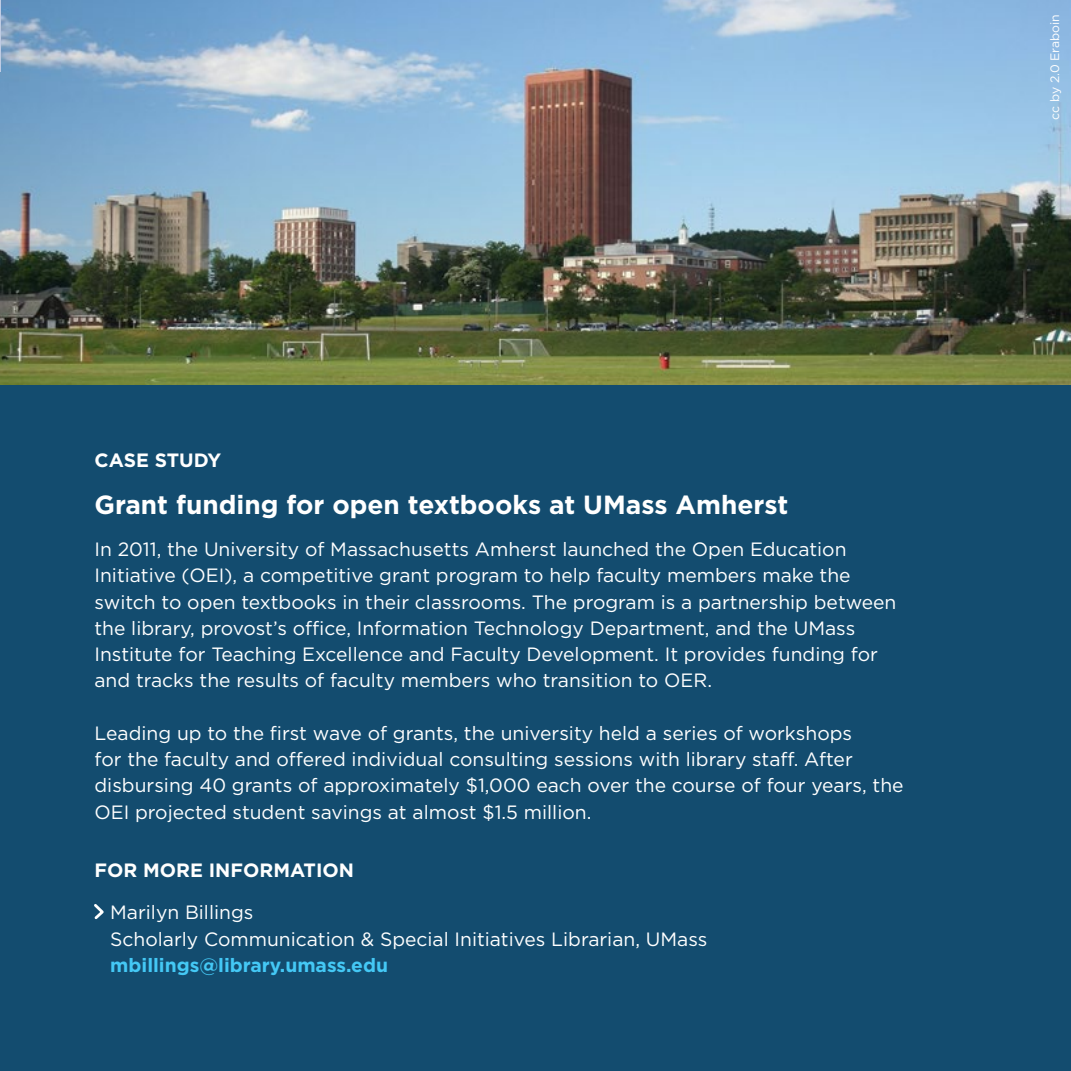
<style>
.page{position:relative;width:1071px;height:1071px;background:#fff}
.page>*{position:absolute;margin:0;border:0;box-sizing:border-box;transform-origin:0 0}
.t1{font:700 26.25px "Gotham";color:#fff}
.t2{font:19.25px/26.2px "Gotham";color:#fff}
.t3{font:700 19.25px "Gotham";color:#fff}
.t4{font:700 19.25px "Gotham";color:#44c8f5}
.t5{font:12.25px "Gotham";color:#fff}
</style>
<div class="page">
<img style="left:0;top:0;width:1071px;height:399px">
<div style="left:1px;top:385px;width:1070px;height:686px;background:#134c6f"></div>
<svg style="left:94px;top:904px;width:10px;height:16px"></svg>
<p class="t3" style="left:94px;top:447px;width:128px">Case Study</p>
<h1 class="t1" style="left:94px;top:487px;width:695px">Grant funding for open textbooks at UMass Amherst</h1>
<p class="t2" style="left:94px;top:536px;width:754px">I n 2011, the University of Massachusetts Amherst launched the Open Education<br>I nitiative (OEI</p>
<p class="t2" style="left:94px;top:562px;width:804px;text-indent:130px">), a competitive grant program to help faculty members make the switch to open textbooks in their classrooms. The program is a partnership between the library, provost’s office, Information Technology Department, and the UMass Institute for Teaching Excellence and Faculty Development. It provides funding for and tracks the results of faculty members who transition to OER</p>
<p class="t2" style="left:707px;top:667px;width:6px">.</p>
<p class="t2" style="left:94px;top:720px;width:811px">Leading up to the first wave of grants, the university held a series of workshops<br>for the faculty and offered individual consulting sessions with library staff. After disbursing 40 grants of approximately $1,000 each over the course of four years, the OEI</p>
<p class="t2" style="left:135px;top:798px;width:458px">projected student savings at almost $1.5 million.</p>
<p class="t3" style="left:94px;top:858px;width:261px">For More Information</p>
<p class="t2" style="left:110px;top:899px;width:599px">Marilyn Billings<br>Scholarly Communication &amp; Special I nitiatives Librarian, UMass</p>
<p class="t4" style="left:110px;top:952px;width:279px">mbillings@library.umass.edu</p>
<p class="t5" style="left:1047px;top:120px;width:107px;rotate:-90deg">cc by 2.0 Eraboin</p>
</div>
